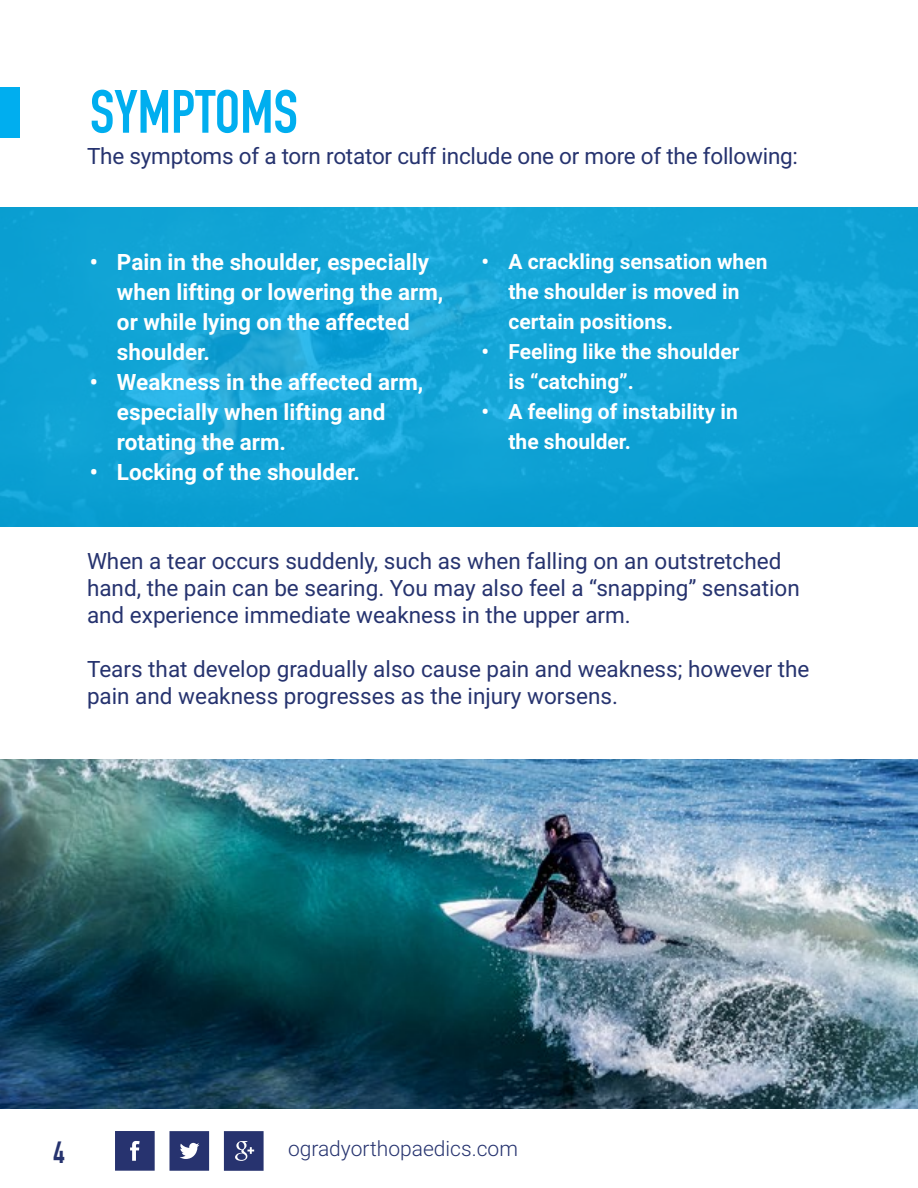
<style>
.page{position:relative;width:918px;height:1188px;background:#fff}
.page>*{position:absolute;margin:0;border:0;box-sizing:border-box;transform-origin:0 0}
.t1{font:700 60px "DIN Condensed";color:#00aeef}
.t2{font:700 30px "DIN Condensed";color:#26336f}
.t3{font:22.5px/27px "Roboto";color:#26336f}
.t4{font:700 22.5px/30px "Roboto";color:#fff}
.t5{font:700 21px/30px "Roboto";color:#fff}
.t6{font:300 21px "Roboto";color:#26336f}
</style>
<div class="page">
<svg style="left:115px;top:1131px;width:40px;height:40px;background:#37437a"></svg>
<svg style="left:170px;top:1131px;width:39px;height:40px;background:#434d81"></svg>
<svg style="left:224px;top:1131px;width:40px;height:40px;background:#39447b"></svg>
<svg style="left:0;top:207px;width:918px;height:319px;background:#12a3d5"></svg>
<img style="left:0;top:759px;width:918px;height:349px">
<div style="left:0;top:87px;width:20px;height:51px;background:#00aeef"></div>
<h1 class="t1" style="left:90px;top:76px;width:209px">SYMPTOMS</h1>
<p class="t3" style="left:87px;top:142px;width:713px">The symptoms of a torn rotator cuff include one or more of the following:</p>
<p class="t4" style="left:117px;top:247px;width:328px;text-indent:-27px">• Pain in the shoulder, especially when lifting or lowering the arm, or while lying on the affected shoulder.</p>
<p class="t4" style="left:117px;top:367px;width:308px;text-indent:-27px">• Weakness in the affected arm, especially when lifting and rotating the arm.</p>
<p class="t4" style="left:90px;top:456px;width:272px">• Locking of the shoulder.</p>
<p class="t5" style="left:509px;top:246px;width:260px;text-indent:-27px">• A crackling sensation when the shoulder is moved in certain positions.</p>
<p class="t5" style="left:509px;top:336px;width:232px;text-indent:-27px">• Feeling like the shoulder is “catching”.</p>
<p class="t5" style="left:509px;top:396px;width:231px;text-indent:-27px">• A feeling of instability in the shoulder.</p>
<p class="t3" style="left:87px;top:547px;width:714px">When a tear occurs suddenly, such as when falling on an outstretched hand, the pain can be searing. You may also feel a “snapping” sensation and experience immediate weakness in the upper arm.</p>
<p class="t3" style="left:87px;top:655px;width:724px">Tears that develop gradually also cause pain and weakness; however the pain and weakness progresses as the injury worsens.</p>
<h2 class="t2" style="left:53px;top:1135px;width:13px">4</h2>
<p class="t6" style="left:288px;top:1134px;width:231px">ogradyorthopaedics.com</p>
</div>
